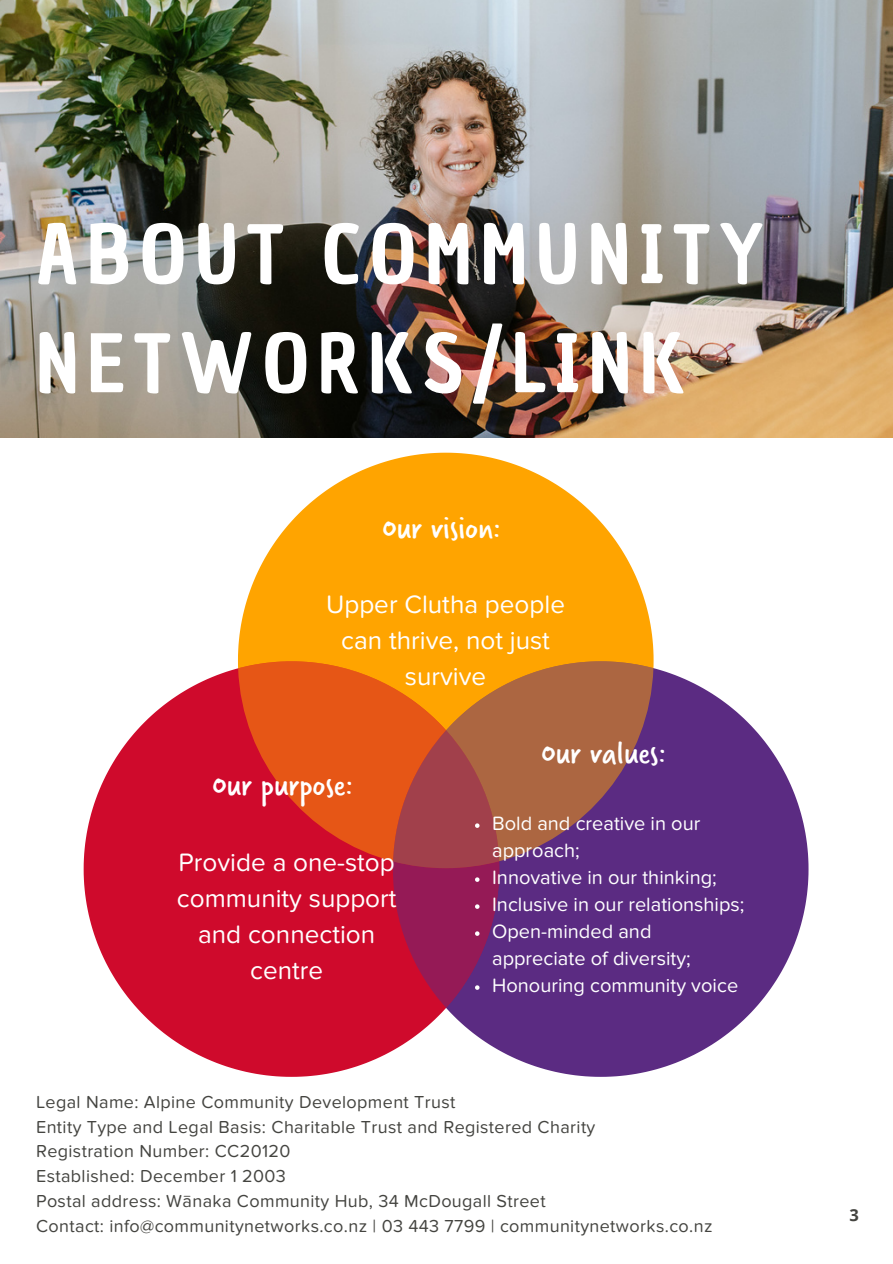
<style>
.page{position:relative;width:893px;height:1264px;background:#fff}
.page>*{position:absolute;margin:0;border:0;box-sizing:border-box;transform-origin:0 0}
.t1{font:78.45px/109.1px "Chau Philomene One";letter-spacing:.11em;color:#fff}
.t2{font:35.4px "Verveine W01";color:#fff}
.t3{font:26.1px/36px "Proxima Nova Soft";color:#fff;text-align:center}
.t4{font:19.95px/27px "Proxima Nova Soft";color:#fff}
.t5{font:18px/24.8px "Proxima Nova Soft";letter-spacing:.02em;color:#444440}
.t6{font:700 16.5px "Open Sans";color:#444440}
</style>
<div class="page">
<img style="left:0;top:0;width:892px;height:437px">
<svg style="left:238px;top:452px;width:415px;height:209px;fill:#ffa400"></svg>
<svg style="left:499px;top:661px;width:309px;height:415px;fill:#5b2b82"></svg>
<svg style="left:84px;top:668px;width:415px;height:408px;fill:#cf0a2c"></svg>
<svg style="left:238px;top:661px;width:415px;height:346px;background:#ae3b42"></svg>
<h1 class="t1" style="left:36px;top:201px;width:729px">ABOUT COMMUNITY<br>NETWORKS/LINK</h1>
<h2 class="t2" style="left:382px;top:503px;width:120px">Our vision:</h2>
<h3 class="t3" style="left:326px;top:588px;width:240px">Upper Clutha people can thrive, not just survive</h3>
<h2 class="t2" style="left:212px;top:760px;width:142px">Our purpose:</h2>
<h3 class="t3" style="left:177px;top:845px;width:221px">Provide a one-stop community support and connection centre</h3>
<h2 class="t2" style="left:541px;top:728px;width:126px">Our values:</h2>
<p class="t4" style="left:492px;top:811px;width:254px">Bold and creative in our approach;<br>Innovative in our thinking;<br>Inclusive in our relationships;<br>Open-minded and appreciate of diversity;<br>Honouring community voice</p>
<p class="t5" style="left:36px;top:1090px;width:678px">Legal Name: Alpine Community Development Trust<br>Entity Type and Legal Basis: Charitable Trust and Registered Charity<br>Registration Number: CC20120<br>Established: December 1 2003<br>Postal address: Wānaka Community Hub, 34 McDougall Street<br>Contact: info@communitynetworks.co.nz | 03 443 7799 | communitynetworks.co.nz</p>
<p class="t6" style="left:849px;top:1203px;width:11px">3</p>
</div>
